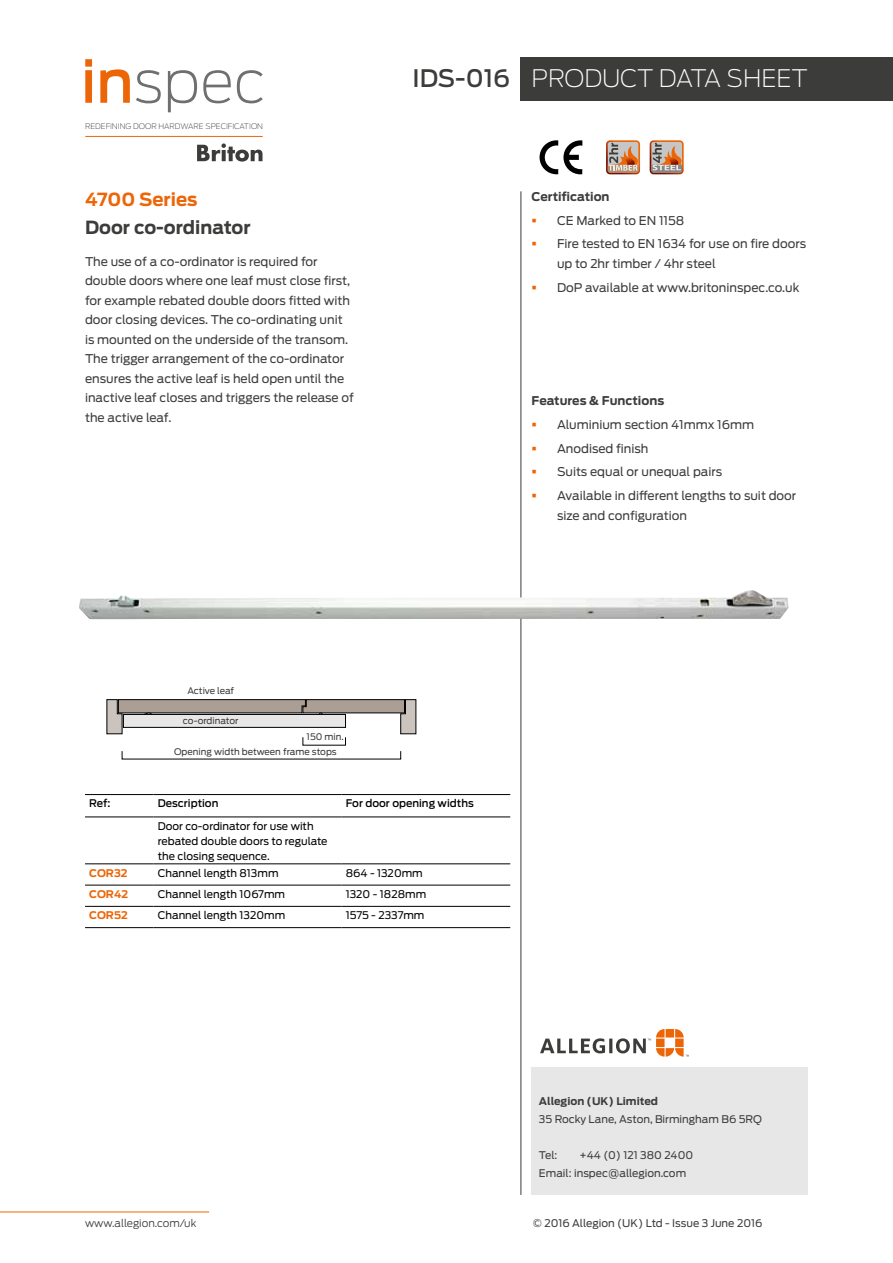
<style>
.page{position:relative;width:893px;height:1263px;background:#fff}
.page>*{position:absolute;margin:0;border:0;box-sizing:border-box;transform-origin:0 0}
.t1{font:200 24px "Antenna";letter-spacing:-.005em;color:#fff}
.t2{font:500 24px "Antenna";color:#3c3c3b}
.t3{font:700 18px "Antenna";color:#3c3c3b}
.t4{font:700 18px "Antenna";color:#ec6608}
.t5{font:12px/19.5px "Antenna";color:#3c3c3b}
.t6{font:700 12px "Antenna";color:#3c3c3b}
.t7{font:10.5px/15px "Antenna";color:#000}
.t8{font:10.5px/18px "Antenna";color:#3c3c3b}
.t9{font:500 10.5px "Antenna";color:#000}
.t10{font:300 10.5px "Antenna";color:#3c3c3b}
.t11{font:700 10.5px "Antenna";color:#3c3c3b}
.t12{font:700 10.5px "Antenna";color:#ec6608}
.t13{font:9px/15.5px "Antenna";color:#3c3c3b}
.t14{font:200 7.65px "Antenna";color:#3c3c3b}
</style>
<div class="page">
<div style="left:520px;top:58px;width:373px;height:43px;background:#3c3c3b"></div>
<hr style="left:0;top:1211px;width:209px;height:1px;background:#ec6608">
<svg style="left:197px;top:143px;width:66px;height:19px"></svg>
<svg style="left:85px;top:59px;width:7px;height:44px"></svg>
<svg style="left:100px;top:69px;width:30px;height:34px"></svg>
<svg style="left:136px;top:70px;width:25px;height:33px"></svg>
<svg style="left:168px;top:70px;width:29px;height:42px"></svg>
<svg style="left:203px;top:70px;width:28px;height:33px"></svg>
<svg style="left:237px;top:70px;width:26px;height:33px"></svg>
<hr style="left:85px;top:136px;width:178px;height:1px;background:#ec6608">
<hr style="left:520px;top:191px;width:1px;height:1004px;background:#3c3c3b">
<div style="left:531px;top:1068px;width:277px;height:127px;background:#e7e7e7"></div>
<svg style="left:540px;top:1029px;width:149px;height:27px"></svg>
<img style="left:79px;top:570px;width:710px;height:78px">
<hr style="left:85px;top:794px;width:68px;height:1px;background:#000">
<hr style="left:153px;top:794px;width:188px;height:1px;background:#000">
<hr style="left:341px;top:794px;width:169px;height:1px;background:#000">
<hr style="left:85px;top:817px;width:68px;height:1px;background:#000">
<hr style="left:153px;top:817px;width:188px;height:1px;background:#000">
<hr style="left:341px;top:817px;width:169px;height:1px;background:#000">
<hr style="left:85px;top:863px;width:68px;height:1px;background:#000">
<hr style="left:153px;top:863px;width:188px;height:1px;background:#000">
<hr style="left:341px;top:863px;width:169px;height:1px;background:#000">
<hr style="left:85px;top:885px;width:68px;height:1px;background:#000">
<hr style="left:153px;top:885px;width:188px;height:1px;background:#000">
<hr style="left:341px;top:885px;width:169px;height:1px;background:#000">
<hr style="left:85px;top:906px;width:68px;height:1px;background:#000">
<hr style="left:153px;top:906px;width:188px;height:1px;background:#000">
<hr style="left:341px;top:906px;width:169px;height:1px;background:#000">
<hr style="left:85px;top:927px;width:68px;height:1px;background:#000">
<hr style="left:153px;top:927px;width:188px;height:1px;background:#000">
<hr style="left:341px;top:927px;width:169px;height:1px;background:#000">
<svg style="left:107px;top:699px;width:309px;height:60px"></svg>
<svg style="left:540px;top:140px;width:42px;height:34px"></svg>
<svg style="left:606px;top:140px;width:34px;height:34px"></svg>
<svg style="left:650px;top:140px;width:34px;height:34px"></svg>
<p class="t14" style="left:85px;top:122px;width:179px">REDEFINING DOOR HARDWARE SPECIFICATION</p>
<h2 class="t4" style="left:85px;top:188px;width:114px">4700 Series</h2>
<h2 class="t3" style="left:85px;top:217px;width:167px">Door co-ordinator</h2>
<p class="t5" style="left:85px;top:252px;width:270px">The use of a co-ordinator is required for double doors where one leaf must close first, for example rebated double doors fitted with door closing devices. The co-ordinating unit is mounted on the underside of the transom.<br>The trigger arrangement of the co-ordinator ensures the active leaf is held open until the inactive leaf closes and triggers the release of the active leaf.</p>
<h1 class="t2" style="left:413px;top:64px;width:99px">IDS-016</h1>
<h1 class="t1" style="left:531px;top:64px;width:278px">PRODUCT DATA SHEET</h1>
<p class="t6" style="left:531px;top:189px;width:80px">Certification</p>
<p class="t5" style="left:557px;top:209px;width:251px;line-height:23.7px">CE Marked to EN 1158<br>Fire tested to EN 1634 for use on fire doors</p>
<p class="t5" style="left:557px;top:252px;width:244px;line-height:23.7px">up to 2hr timber / 4hr steel<br>DoP available at www.britoninspec.co.uk</p>
<p class="t6" style="left:532px;top:394px;width:134px">Features &amp; Functions</p>
<p class="t5" style="left:557px;top:413px;width:241px;line-height:23.7px">Aluminium section 41mmx 16mm<br>Anodised finish<br>Suits equal or unequal pairs<br>Available in different lengths to suit door</p>
<p class="t5" style="left:557px;top:505px;width:132px">size and configuration</p>
<p class="t13" style="left:187px;top:683px;width:48px">Active leaf</p>
<p class="t13" style="left:183px;top:713px;width:57px">co-ordinator</p>
<p class="t13" style="left:174px;top:729px;width:171px;text-indent:132px">150 min.<br>Opening width between frame stops</p>
<p class="t9" style="left:89px;top:797px;width:23px">Ref:</p>
<p class="t9" style="left:158px;top:797px;width:62px">Description</p>
<p class="t9" style="left:346px;top:797px;width:130px">For door opening widths</p>
<p class="t7" style="left:158px;top:818px;width:171px">Door co-ordinator for use with rebated double doors to regulate the closing sequence.</p>
<p class="t12" style="left:89px;top:866px;width:40px">COR32</p>
<p class="t7" style="left:158px;top:865px;width:122px">Channel length 813mm</p>
<p class="t7" style="left:346px;top:865px;width:79px">864 - 1320mm</p>
<p class="t12" style="left:89px;top:888px;width:40px">COR42</p>
<p class="t7" style="left:158px;top:886px;width:129px">Channel length 1067mm</p>
<p class="t7" style="left:346px;top:886px;width:82px">1320 - 1828mm</p>
<p class="t12" style="left:89px;top:909px;width:40px">COR52</p>
<p class="t7" style="left:158px;top:908px;width:129px">Channel length 1320mm</p>
<p class="t7" style="left:346px;top:908px;width:80px">1575 - 2337mm</p>
<p class="t10" style="left:85px;top:1217px;width:113px">www.allegion.com/uk</p>
<p class="t11" style="left:539px;top:1095px;width:120px">Allegion (UK) Limited</p>
<p class="t8" style="left:539px;top:1110px;width:224px">35 Rocky Lane, Aston, Birmingham B6 5RQ</p>
<p class="t8" style="left:539px;top:1146px;width:20px">Tel:</p>
<p class="t8" style="left:539px;top:1146px;width:156px;text-indent:40px">+44 (0) 121 380 2400<br>Email: inspec@allegion.com</p>
<p class="t8" style="left:533px;top:1214px;width:231px">© 2016 Allegion (UK) Ltd - Issue 3 June 2016</p>
</div>
